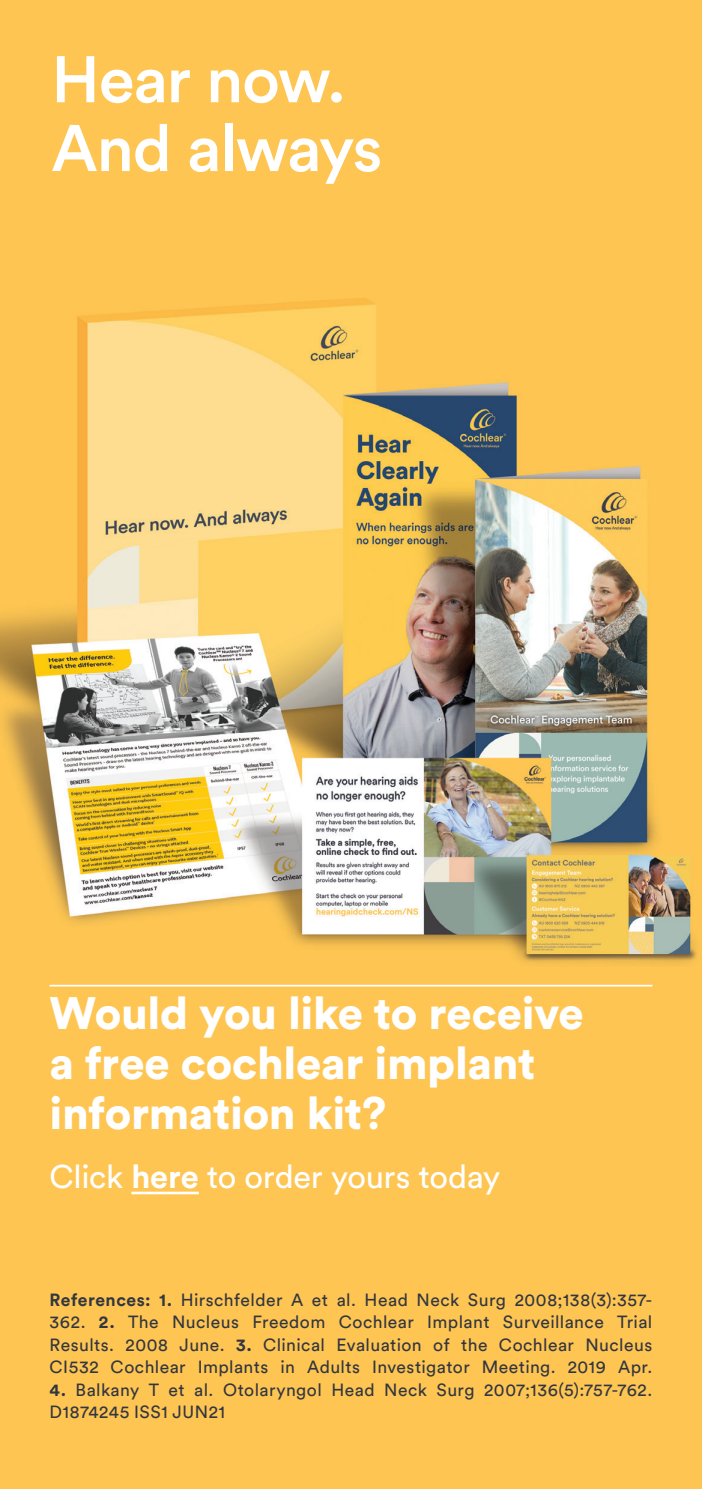
<style>
.page{position:relative;width:702px;height:1489px;background:#fff}
.page>*{position:absolute;margin:0;border:0;box-sizing:border-box;transform-origin:0 0}
.t1{font:500 65px/68.8px "Circular Std";letter-spacing:-.02em;color:#fff}
.Headline{font:900 45px/50px "Circular Std";letter-spacing:-.005em;color:#fff}
.Body_Copy{font:32.5px "Circular Std";letter-spacing:-.01em;color:#fff}
.t2{font:17.5px/22.5px "Circular Std";letter-spacing:.025em;color:#323640;text-align:justify}
.s1{font-weight:700}
</style>
<div class="page">
<div style="left:0;top:0;width:702px;height:1488px;background:#fec552"></div>
<img style="left:0;top:298px;width:697px;height:666px">
<hr style="left:50px;top:984px;width:602px;height:2px;background:#fff">
<hr style="left:131px;top:1191px;width:68px;height:3px;background:#fff">
<p class="t1" style="left:51px;top:44px;width:332px">Hear now.<br>And always</p>
<p class="Headline" style="left:50px;top:987px;width:535px">Would you like to receive a free cochlear implant information kit?</p>
<p class="Body_Copy" style="left:50px;top:1156px;width:452px">Click <span class="s1">here</span> to order yours today</p>
<p class="t2" style="left:50px;top:1287px;width:604px"><span class="s1">References: 1.</span> Hirschfelder A et al. Head Neck Surg 2008;138(3):357- 362. <span class="s1">2.</span> The Nucleus Freedom Cochlear Implant Surveillance Trial Results. 2008 June. <span class="s1">3.</span> Clinical Evaluation of the Cochlear Nucleus CI532 Cochlear Implants in Adults Investigator Meeting. 2019 Apr.</p>
<p class="t2" style="left:50px;top:1377px;width:604px"><span class="s1">4.</span> Balkany T et al. Otolaryngol Head Neck Surg 2007;136(5):757-762.<br>D1874245 ISS1 JUN21</p>
</div>
